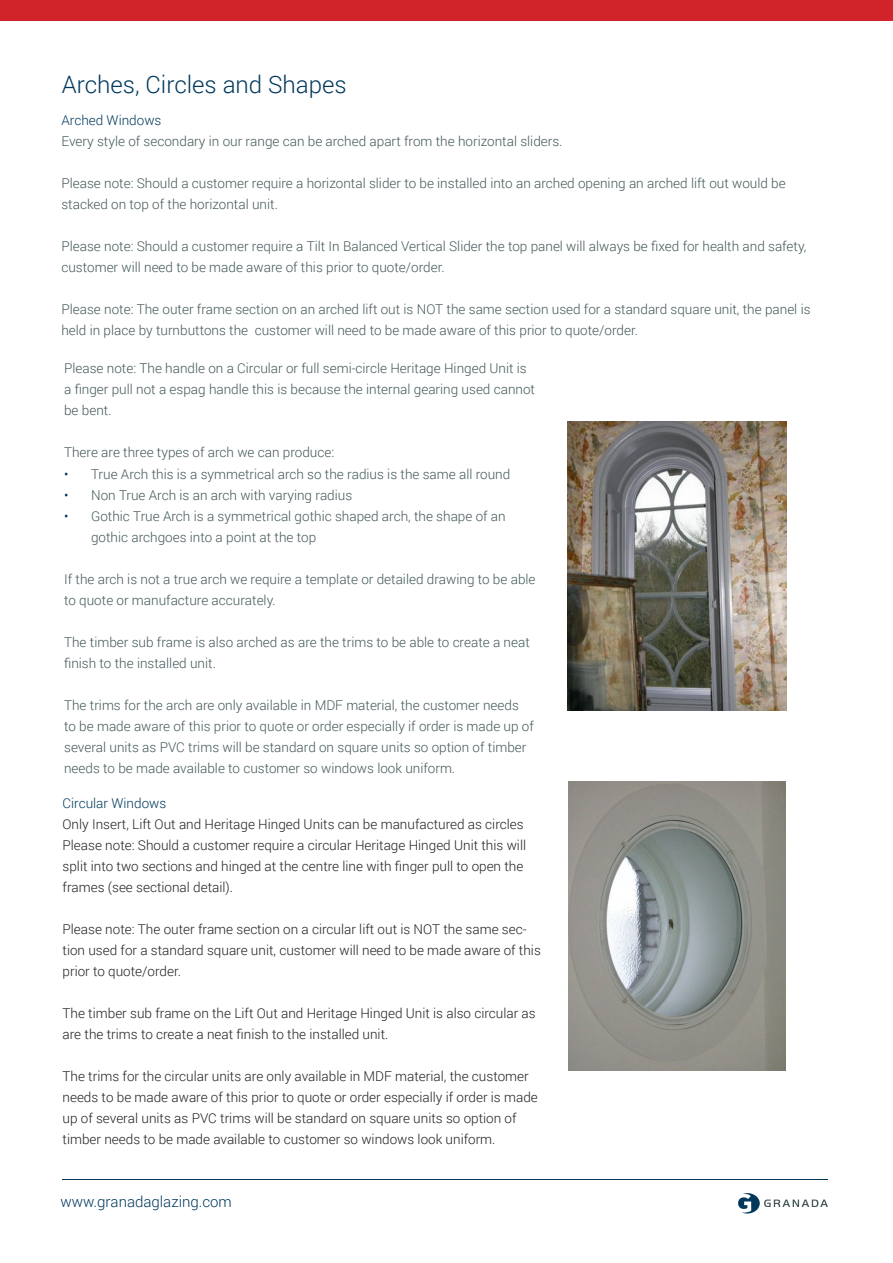
<style>
.page{position:relative;width:893px;height:1263px;background:#fff}
.page>*{position:absolute;margin:0;border:0;box-sizing:border-box;transform-origin:0 0}
.t1{font:300 24px "Roboto";color:#00385c}
.t2{font:300 15px "Roboto";color:#00385c}
.t3{font:300 13.5px/21px "Roboto";color:#435758}
.t4{font:300 13.5px/21px "Roboto";color:#231f20}
.t5{font:300 13.5px "Roboto";color:#00385c}
.s1{color:#00385c}
</style>
<div class="page">
<hr style="left:63px;top:1179px;width:765px;height:1px;background:#00385c">
<svg style="left:738px;top:1193px;width:90px;height:20px"></svg>
<img style="left:568px;top:781px;width:218px;height:289px">
<img style="left:567px;top:422px;width:219px;height:288px">
<div style="left:0;top:0;width:893px;height:20px;background:#d1232a"></div>
<p class="t1" style="left:62px;top:68px;width:286px">Arches, Circles and Shapes</p>
<p class="t5" style="left:61px;top:111px;width:101px">Arched Windows</p>
<p class="t3" style="left:61px;top:130px;width:503px">Every style of secondary in our range can be arched apart from the horizontal sliders.</p>
<p class="t3" style="left:61px;top:172px;width:726px">Please note: Should a customer require a horizontal slider to be installed into an arched opening an arched lift out would be stacked on top of the horizontal unit.</p>
<p class="t3" style="left:61px;top:235px;width:746px">Please note: Should a customer require a Tilt In Balanced Vertical Slider the top panel will always be fixed for health and safety, customer will need to be made aware of this prior to quote/order.</p>
<p class="t3" style="left:61px;top:298px;width:751px">Please note: The outer frame section on an arched lift out is NOT the same section used for a standard square unit, the panel is held in place by turnbuttons the customer will need to be made aware of this prior to quote/order.</p>
<p class="t3" style="left:64px;top:358px;width:472px">Please note: The handle on a Circular or full semi-circle Heritage Hinged Unit is a finger pull not a espag handle this is because the internal gearing used cannot be bent.</p>
<p class="t3" style="left:64px;top:442px;width:272px">There are three types of arch we can produce:</p>
<p class="t3" style="left:64px;top:463px;width:448px"><span class="s1">•</span> True Arch this is a symmetrical arch so the radius is the same all round</p>
<p class="t3" style="left:64px;top:484px;width:290px"><span class="s1">•</span> Non True Arch is an arch with varying radius</p>
<p class="t3" style="left:91px;top:505px;width:416px;text-indent:-27px"><span class="s1">•</span> Gothic True Arch is a symmetrical gothic shaped arch, the shape of an gothic archgoes into a point at the top</p>
<p class="t3" style="left:64px;top:568px;width:473px">If the arch is not a true arch we require a template or detailed drawing to be able to quote or manufacture accurately.</p>
<p class="t3" style="left:64px;top:631px;width:467px">The timber sub frame is also arched as are the trims to be able to create a neat finish to the installed unit.</p>
<p class="t3" style="left:64px;top:694px;width:471px">The trims for the arch are only available in MDF material, the customer needs to be made aware of this prior to quote or order especially if order is made up of several units as PVC trims will be standard on square units so option of timber needs to be made available to customer so windows look uniform.</p>
<p class="t5" style="left:63px;top:794px;width:105px">Circular Windows</p>
<p class="t4" style="left:63px;top:813px;width:463px">Only Insert, Lift Out and Heritage Hinged Units can be manufactured as circles</p>
<p class="t4" style="left:63px;top:834px;width:465px">Please note: Should a customer require a circular Heritage Hinged Unit this will split into two sections and hinged at the centre line with finger pull to open the frames (see sectional detail).</p>
<p class="t4" style="left:63px;top:918px;width:480px">Please note: The outer frame section on a circular lift out is NOT the same sec&shy;tion used for a standard square unit, customer will need to be made aware of this prior to quote/order.</p>
<p class="t4" style="left:63px;top:1002px;width:475px">The timber sub frame on the Lift Out and Heritage Hinged Unit is also circular as are the trims to create a neat finish to the installed unit.</p>
<p class="t4" style="left:63px;top:1065px;width:477px">The trims for the circular units are only available in MDF material, the customer needs to be made aware of this prior to quote or order especially if order is made up of several units as PVC trims will be standard on square units so option of timber needs to be made available to customer so windows look uniform.</p>
<p class="t2" style="left:60px;top:1191px;width:173px">www.granadaglazing.com</p>
</div>
